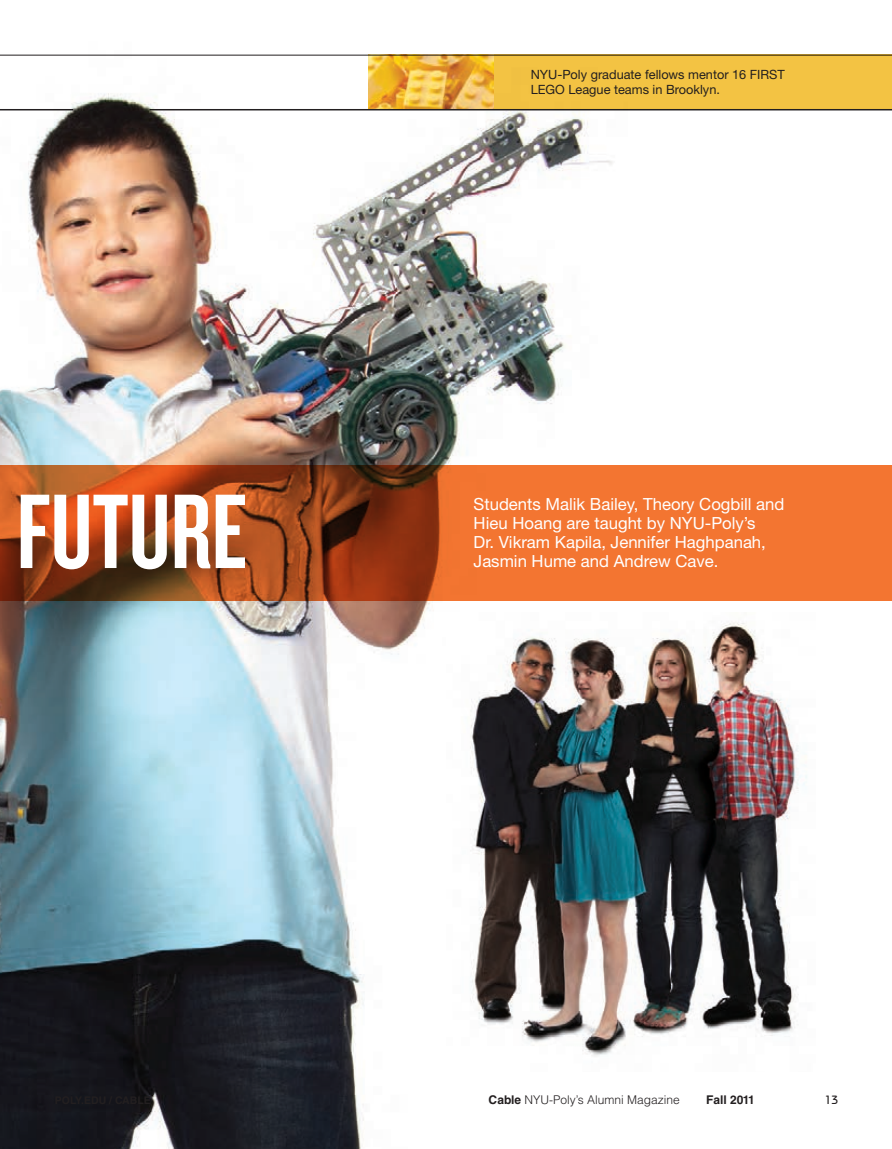
<style>
.page{position:relative;width:892px;height:1149px;background:#fff}
.page>*{position:absolute;margin:0;border:0;box-sizing:border-box;transform-origin:0 0}
.t1{font:110.1px "Knockout HTF48 Featherweight";color:#fff}
.t2{font:16.65px/19px "Helvetica Neue LT Std";color:#fff}
.t3{font:12.75px/15px "Helvetica Neue LT Std";color:#231f20}
.t4{font:300 12px "Helvetica LT Std";color:#231f20}
.t5{font:700 12px "Helvetica LT Std";letter-spacing:-.01em;color:#231f20}
.t6{font:500 12px "Bauhaus Std";color:#231f20}
.s1{font-weight:700}
</style>
<div class="page">
<img style="left:0;top:54px;width:627px;height:1094px">
<img style="left:446px;top:612px;width:361px;height:459px">
<div style="left:368px;top:55px;width:524px;height:54px;background:#f3c343"></div>
<img style="left:368px;top:56px;width:125px;height:53px">
<svg style="left:0;top:465px;width:892px;height:135px;background:#c55b25"></svg>
<hr style="left:149px;top:109px;width:743px;height:1px;background:#231f20">
<hr style="left:0;top:109px;width:73px;height:1px;background:#231f20">
<hr style="left:0;top:55px;width:892px;height:1px;background:#231f20">
<p class="t3" style="left:530px;top:67px;width:256px">NYU-Poly graduate fellows mentor 16 FIRST<br>LEGO League teams in Brooklyn.</p>
<h1 class="t1" style="left:17px;top:476px;width:232px">FUTURE</h1>
<p class="t2" style="left:473px;top:494px;width:312px">Students Malik Bailey, Theory Cogbill and Hieu Hoang are taught by NYU-Poly’s<br>Dr. Vikram Kapila, Jennifer Haghpanah, Jasmin Hume and Andrew Cave.</p>
<p class="t4" style="left:488px;top:1091px;width:193px"><span class="s1">Cable</span> NYU-Poly’s Alumni Magazine</p>
<p class="t5" style="left:706px;top:1091px;width:50px">Fall 2011</p>
<p class="t6" style="left:825px;top:1092px;width:15px">13</p>
</div>
